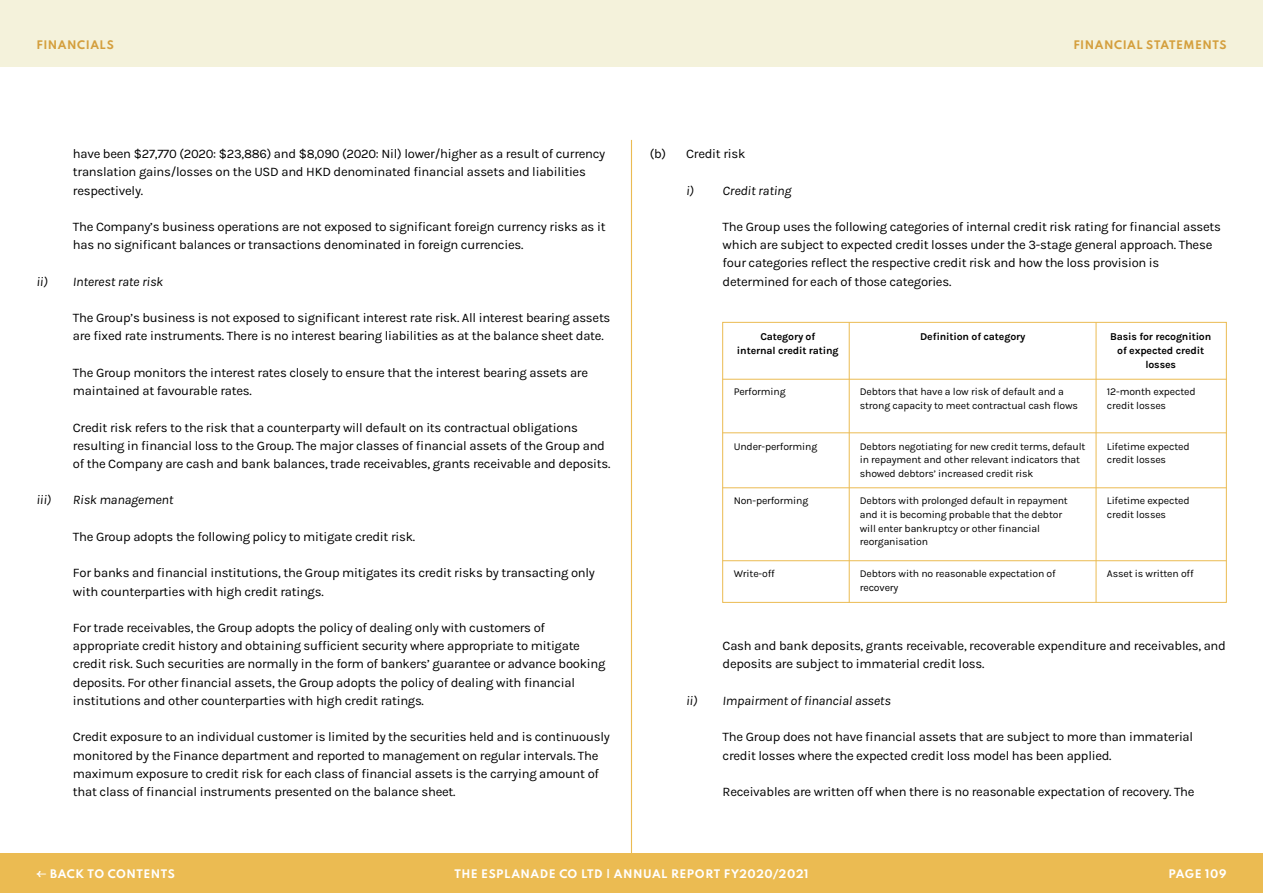
<style>
.page{position:relative;width:1263px;height:893px;background:#fff}
.page>*{position:absolute;margin:0;border:0;box-sizing:border-box;transform-origin:0 0}
.t1{font:13.05px/18.1px "Karla";letter-spacing:-.02em;color:#000}
.t2{font:italic 13.05px "Karla";letter-spacing:-.015em;color:#000;scale:1.05 1}
.t3{font:10.5px/13.6px "Karla";letter-spacing:-.015em;color:#000}
.t4{font:700 10.5px/13.6px "Karla";letter-spacing:-.015em;color:#000;text-align:center}
.t5{font:700 10.5px "Spartan";letter-spacing:.05em;color:#fff}
.t6{font:700 10.5px "Spartan";letter-spacing:.045em;color:#d49f3d}
.s1{font-family:"NN Forever Grotesk STD";font-weight:900}
</style>
<div class="page">
<div style="left:0;top:0;width:1263px;height:67px;background:#f4f2db"></div>
<div style="left:0;top:854px;width:1263px;height:39px;background:#ebbb52"></div>
<div style="left:722px;top:322px;width:504px;height:281px;border:1px solid #ebbb52"></div>
<hr style="left:849px;top:322px;width:1px;height:281px;background:#ebbb52">
<hr style="left:1096px;top:322px;width:1px;height:281px;background:#ebbb52">
<hr style="left:722px;top:379px;width:504px;height:1px;background:#ebbb52">
<hr style="left:722px;top:433px;width:504px;height:1px;background:#ebbb52">
<hr style="left:722px;top:488px;width:504px;height:1px;background:#ebbb52">
<hr style="left:722px;top:560px;width:504px;height:1px;background:#ebbb52">
<hr style="left:631px;top:140px;width:1px;height:714px;background:#ebbb52">
<p class="t6" style="left:36px;top:37px;width:9px">FINANCIALS</p>
<p class="t6" style="left:1073px;top:37px;width:155px">FINANCIAL STATEMENTS</p>
<p class="t1" style="left:73px;top:144px;width:534px">have been $27,770 (2020: $23,886) and $8,090 (2020: Nil) lower/higher as a result of currency translation gains/losses on the USD and HKD denominated financial assets and liabilities respectively.</p>
<p class="t1" style="left:73px;top:217px;width:534px">The Company’s business operations are not exposed to significant foreign currency risks as it has no significant balances or transactions denominated in foreign currencies.</p>
<p class="t2" style="left:36px;top:273px;width:122px">ii) Interest rate risk</p>
<p class="t1" style="left:73px;top:308px;width:539px">The Group’s business is not exposed to significant interest rate risk. All interest bearing assets are fixed rate instruments. There is no interest bearing liabilities as at the balance sheet date.</p>
<p class="t1" style="left:73px;top:363px;width:517px">The Group monitors the interest rates closely to ensure that the interest bearing assets are maintained at favourable rates.</p>
<p class="t1" style="left:73px;top:418px;width:539px">Credit risk refers to the risk that a counterparty will default on its contractual obligations resulting in financial loss to the Group. The major classes of financial assets of the Group and of the Company are cash and bank balances, trade receivables, grants receivable and deposits.</p>
<p class="t2" style="left:36px;top:492px;width:16px">iii)</p>
<p class="t2" style="left:73px;top:492px;width:97px">Risk management</p>
<p class="t1" style="left:73px;top:527px;width:344px">The Group adopts the following policy to mitigate credit risk.</p>
<p class="t1" style="left:73px;top:563px;width:523px">For banks and financial institutions, the Group mitigates its credit risks by transacting only with counterparties with high credit ratings.</p>
<p class="t1" style="left:73px;top:618px;width:534px">For trade receivables, the Group adopts the policy of dealing only with customers of appropriate credit history and obtaining sufficient security where appropriate to mitigate credit risk. Such securities are normally in the form of bankers’ guarantee or advance booking deposits. For other financial assets, the Group adopts the policy of dealing with financial institutions and other counterparties with high credit ratings.</p>
<p class="t1" style="left:73px;top:727px;width:538px">Credit exposure to an individual customer is limited by the securities held and is continuously monitored by the Finance department and reported to management on regular intervals. The maximum exposure to credit risk for each class of financial assets is the carrying amount of that class of financial instruments presented on the balance sheet.</p>
<p class="t1" style="left:650px;top:144px;width:97px">(b) Credit risk</p>
<p class="t2" style="left:686px;top:182px;width:102px">i) Credit rating</p>
<p class="t1" style="left:723px;top:217px;width:500px">The Group uses the following categories of internal credit risk rating for financial assets which are subject to expected credit losses under the 3-stage general approach. These four categories reflect the respective credit risk and how the loss provision is determined for each of those categories.</p>
<p class="t4" style="left:920px;top:330px;width:107px">Definition of category</p>
<p class="t4" style="left:737px;top:330px;width:103px">Category of<br>internal credit rating</p>
<p class="t4" style="left:1110px;top:330px;width:103px">Basis for recognition of expected credit losses</p>
<p class="t3" style="left:734px;top:384px;width:53px">Performing</p>
<p class="t3" style="left:1107px;top:384px;width:90px">12-month expected credit losses</p>
<p class="t3" style="left:860px;top:384px;width:220px">Debtors that have a low risk of default and a strong capacity to meet contractual cash flows</p>
<p class="t3" style="left:734px;top:439px;width:85px">Under-performing</p>
<p class="t3" style="left:1107px;top:439px;width:84px">Lifetime expected credit losses</p>
<p class="t3" style="left:860px;top:439px;width:227px">Debtors negotiating for new credit terms, default in repayment and other relevant indicators that showed debtors’ increased credit risk</p>
<p class="t3" style="left:734px;top:494px;width:76px">Non-performing</p>
<p class="t3" style="left:1107px;top:494px;width:84px">Lifetime expected credit losses</p>
<p class="t3" style="left:860px;top:494px;width:210px">Debtors with prolonged default in repayment and it is becoming probable that the debtor will enter bankruptcy or other financial reorganisation</p>
<p class="t3" style="left:734px;top:567px;width:43px">Write-off</p>
<p class="t3" style="left:860px;top:567px;width:197px">Debtors with no reasonable expectation of</p>
<p class="t3" style="left:1107px;top:567px;width:88px">Asset is written off</p>
<p class="t3" style="left:860px;top:580px;width:40px">recovery</p>
<p class="t1" style="left:723px;top:636px;width:505px">Cash and bank deposits, grants receivable, recoverable expenditure and receivables, and deposits are subject to immaterial credit loss.</p>
<p class="t2" style="left:686px;top:692px;width:196px">ii) Impairment of financial assets</p>
<p class="t1" style="left:723px;top:727px;width:472px">The Group does not have financial assets that are subject to more than immaterial credit losses where the expected credit loss model has been applied.</p>
<p class="t1" style="left:723px;top:782px;width:473px">Receivables are written off when there is no reasonable expectation of recovery. The</p>
<p class="t5" style="left:36px;top:866px;width:140px"><span class="s1">←</span> BACK TO CONTENTS</p>
<p class="t5" style="left:454px;top:866px;width:356px">THE ESPLANADE CO LTD | ANNUAL REPORT FY2020/2021</p>
<p class="t5" style="left:1168px;top:866px;width:59px">PAGE 109</p>
</div>
